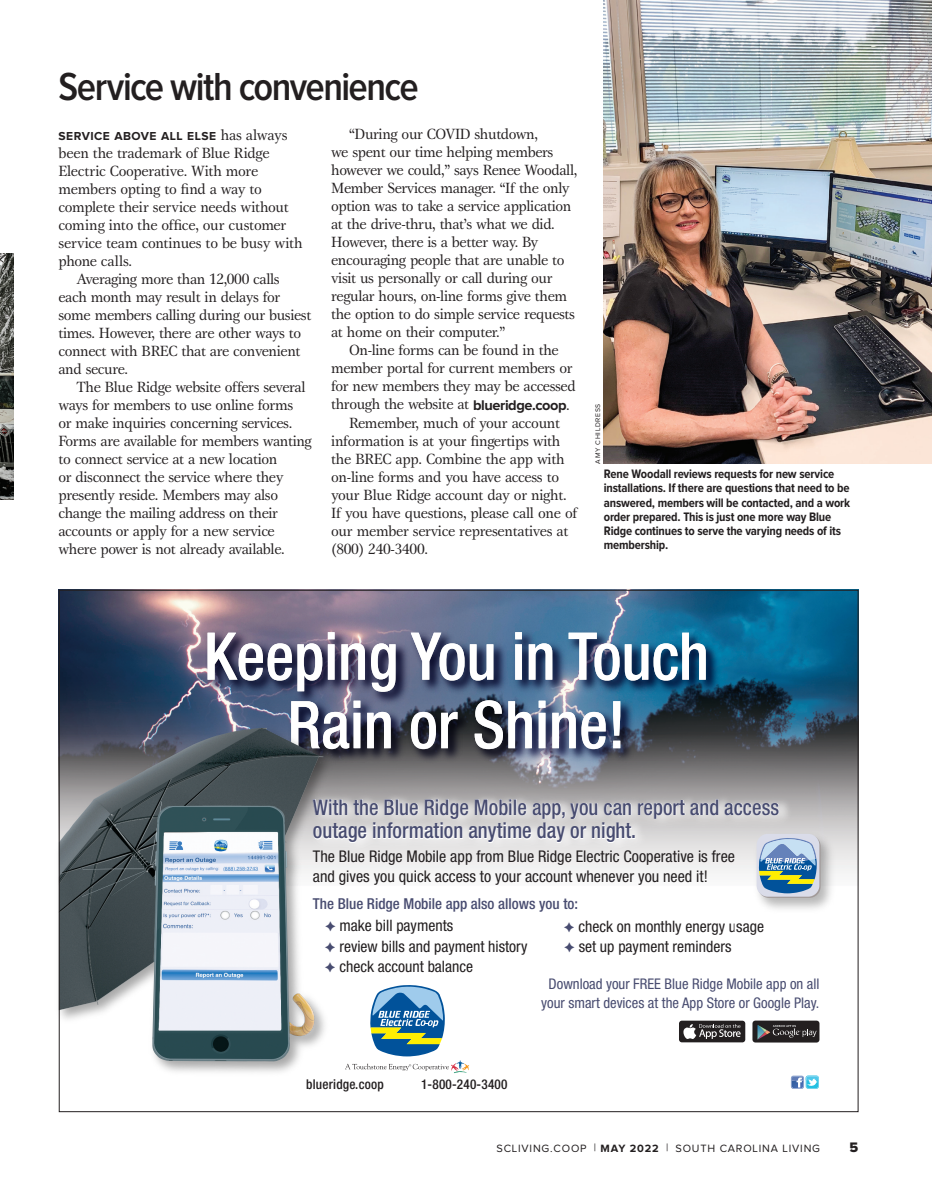
<style>
.page{position:relative;width:932px;height:1202px;background:#fff}
.page>*{position:absolute;margin:0;border:0;box-sizing:border-box;transform-origin:0 0}
.t1{font:500 condensed 65.85px/68.6px "Helvetica Neue";color:#fff;text-align:center;scale:.95 1}
.t2{font:600 40.5px "Proxima Nova Cond";letter-spacing:-.035em;color:#231f20}
.t3{font:500 condensed 21.75px/23.7px "Helvetica Neue";color:#484c70;scale:.95 1}
.t4{font:condensed 16.05px/20.4px "Helvetica Neue";color:#231f20}
.t5{font:condensed 15.75px/20.4px "Helvetica Neue";color:#231f20}
.t6{font:15.3px/18px "Gamma ITC Std";letter-spacing:-.025em;color:#231f20}
.t7{font:500 condensed 15px "Helvetica Neue";color:#484c70}
.t8{font:condensed 14.7px/19px "Helvetica Neue";color:#484c70;text-align:center}
.t9{font:14.25px "Proxima Nova Extrabld";color:#231f20}
.t10{font:500 condensed 13.5px "Helvetica Neue";letter-spacing:.015em;color:#231f20}
.t11{font:700 12.75px/14.2px "Proxima Nova Cond";letter-spacing:-.015em;color:#231f20}
.t12{font:700 12px "Proxima Nova";letter-spacing:.04em;color:#231f20}
.t13{font:10.95px "Proxima Nova";letter-spacing:.075em;color:#231f20}
.t14{font:6.9px "Proxima Nova";letter-spacing:.1em;color:#231f20}
.s1{font-family:"Gamma ITC Std";font-weight:400;font-size:15.3px}
.s2{font-family:"Proxima Nova";font-weight:700;font-size:14.55px}
.s3{font-weight:700}
</style>
<div class="page">
<img style="left:0;top:254px;width:13px;height:246px">
<img style="left:61px;top:592px;width:795px;height:143px">
<svg style="left:801px;top:735px;width:58px;height:243px"></svg>
<svg style="left:791px;top:1075px;width:27px;height:13px"></svg>
<img style="left:123px;top:612px;width:678px;height:175px">
<img style="left:58px;top:698px;width:315px;height:415px">
<img style="left:61px;top:728px;width:262px;height:333px">
<div style="left:679px;top:1020px;width:66px;height:22px;background:#231f20;border-radius:3px"></div>
<svg style="left:683px;top:1024px;width:57px;height:15px"></svg>
<div style="left:752px;top:1020px;width:67px;height:22px;background:#231f20;border-radius:3px"></div>
<svg style="left:757px;top:1025px;width:59px;height:14px"></svg>
<img style="left:801px;top:911px;width:50px;height:41px">
<svg style="left:345px;top:985px;width:124px;height:88px"></svg>
<img style="left:301px;top:787px;width:558px;height:124px">
<img style="left:603px;top:1px;width:329px;height:463px">
<svg style="left:325px;top:921px;width:10px;height:10px"></svg>
<svg style="left:325px;top:942px;width:10px;height:10px"></svg>
<svg style="left:325px;top:962px;width:10px;height:10px"></svg>
<h2 class="t2" style="left:58px;top:67px;width:361px">Service with convenience</h2>
<p class="t12" style="left:58px;top:130px;width:230px">SERVICE ABOVE ALL ELSE <span class="s1">has always</span></p>
<p class="t6" style="left:58px;top:143px;width:212px">been the trademark of Blue Ridge</p>
<p class="t6" style="left:58px;top:161px;width:201px">Electric Cooperative. With more</p>
<p class="t6" style="left:58px;top:179px;width:205px">members opting to find a way to</p>
<p class="t6" style="left:58px;top:197px;width:232px">complete their service needs without</p>
<p class="t6" style="left:58px;top:215px;width:229px">coming into the office, our customer</p>
<p class="t6" style="left:58px;top:233px;width:246px">service team continues to be busy with</p>
<p class="t6" style="left:58px;top:251px;width:75px">phone calls.</p>
<p class="t6" style="left:76px;top:269px;width:205px">Averaging more than 12,000 calls</p>
<p class="t6" style="left:58px;top:287px;width:223px">each month may result in delays for</p>
<p class="t6" style="left:58px;top:305px;width:254px">some members calling during our busiest</p>
<p class="t6" style="left:58px;top:323px;width:244px">times. However, there are other ways to</p>
<p class="t6" style="left:58px;top:341px;width:243px">connect with BREC that are convenient</p>
<p class="t6" style="left:58px;top:359px;width:71px">and secure.</p>
<p class="t6" style="left:76px;top:377px;width:230px">The Blue Ridge website offers several</p>
<p class="t6" style="left:58px;top:395px;width:236px">ways for members to use online forms</p>
<p class="t6" style="left:58px;top:413px;width:235px">or make inquiries concerning services.</p>
<p class="t6" style="left:58px;top:431px;width:255px">Forms are available for members wanting</p>
<p class="t6" style="left:58px;top:449px;width:220px">to connect service at a new location</p>
<p class="t6" style="left:58px;top:467px;width:226px">or disconnect the service where they</p>
<p class="t6" style="left:58px;top:485px;width:221px">presently reside. Members may also</p>
<p class="t6" style="left:58px;top:503px;width:221px">change the mailing address on their</p>
<p class="t6" style="left:58px;top:521px;width:218px">accounts or apply for a new service</p>
<p class="t6" style="left:58px;top:539px;width:228px">where power is not already available.</p>
<p class="t6" style="left:331px;top:125px;width:248px;text-indent:18px">“During our COVID shutdown,<br>we spent our time helping members however we could,” says Renee Woodall, Member Services manager. “If the only option was to take a service application at the drive-thru, that’s what we did.<br>However, there is a better way. By encouraging people that are unable to visit us personally or call during our regular hours, on-line forms give them the option to do simple service requests at home on their computer.”</p>
<p class="t6" style="left:349px;top:341px;width:211px">On-line forms can be found in the</p>
<p class="t6" style="left:331px;top:359px;width:243px">member portal for current members or</p>
<p class="t6" style="left:331px;top:377px;width:246px">for new members they may be accessed</p>
<p class="t6" style="left:331px;top:395px;width:240px">through the website at <span class="s2">blueridge.coop</span>.</p>
<p class="t6" style="left:349px;top:413px;width:212px">Remember, much of your account</p>
<p class="t6" style="left:331px;top:431px;width:231px">information is at your fingertips with</p>
<p class="t6" style="left:331px;top:449px;width:235px">the BREC app. Combine the app with</p>
<p class="t6" style="left:331px;top:467px;width:229px">on-line forms and you have access to</p>
<p class="t6" style="left:331px;top:485px;width:237px">your Blue Ridge account day or night.</p>
<p class="t6" style="left:331px;top:503px;width:248px">If you have questions, please call one of</p>
<p class="t6" style="left:331px;top:521px;width:239px">our member service representatives at</p>
<p class="t6" style="left:331px;top:539px;width:98px">(800) 240-3400.</p>
<p class="t14" style="left:594px;top:464px;width:62px;rotate:-90deg">AMY CHILDRESS</p>
<p class="t11" style="left:603px;top:467px;width:248px">Rene Woodall reviews requests for new service installations. If there are questions that need to be answered, members will be contacted, and a work order prepared. This is just one more way Blue Ridge continues to serve the varying needs of its membership.</p>
<h1 class="t1" style="left:204px;top:621px;width:533px">Keeping You in Touch<br>Rain or Shine!</h1>
<h3 class="t3" style="left:313px;top:795px;width:492px">With the Blue Ridge Mobile app, you can report and access outage information anytime day or night.</h3>
<p class="t4" style="left:313px;top:846px;width:423px">The Blue Ridge Mobile app from Blue Ridge Electric Cooperative is free and gives you quick access to your account whenever you need it!</p>
<p class="t7" style="left:313px;top:895px;width:267px">The Blue Ridge Mobile app also allows you to:</p>
<p class="t5" style="left:339px;top:915px;width:190px">make bill payments<br>review bills and payment history check account balance</p>
<p class="t5" style="left:578px;top:915px;width:187px">check on monthly energy usage set up payment reminders</p>
<p class="t8" style="left:541px;top:974px;width:280px">Download your FREE Blue Ridge Mobile app on all your smart devices at the App Store or Google Play.</p>
<p class="t10" style="left:306px;top:1076px;width:79px">blueridge.coop</p>
<p class="t10" style="left:421px;top:1076px;width:88px">1-800-240-3400</p>
<p class="t13" style="left:496px;top:1143px;width:325px">SCLIVING.COOP | <span class="s3">MAY 2022</span> | SOUTH CAROLINA LIVING</p>
<p class="t9" style="left:849px;top:1141px;width:10px">5</p>
</div>
